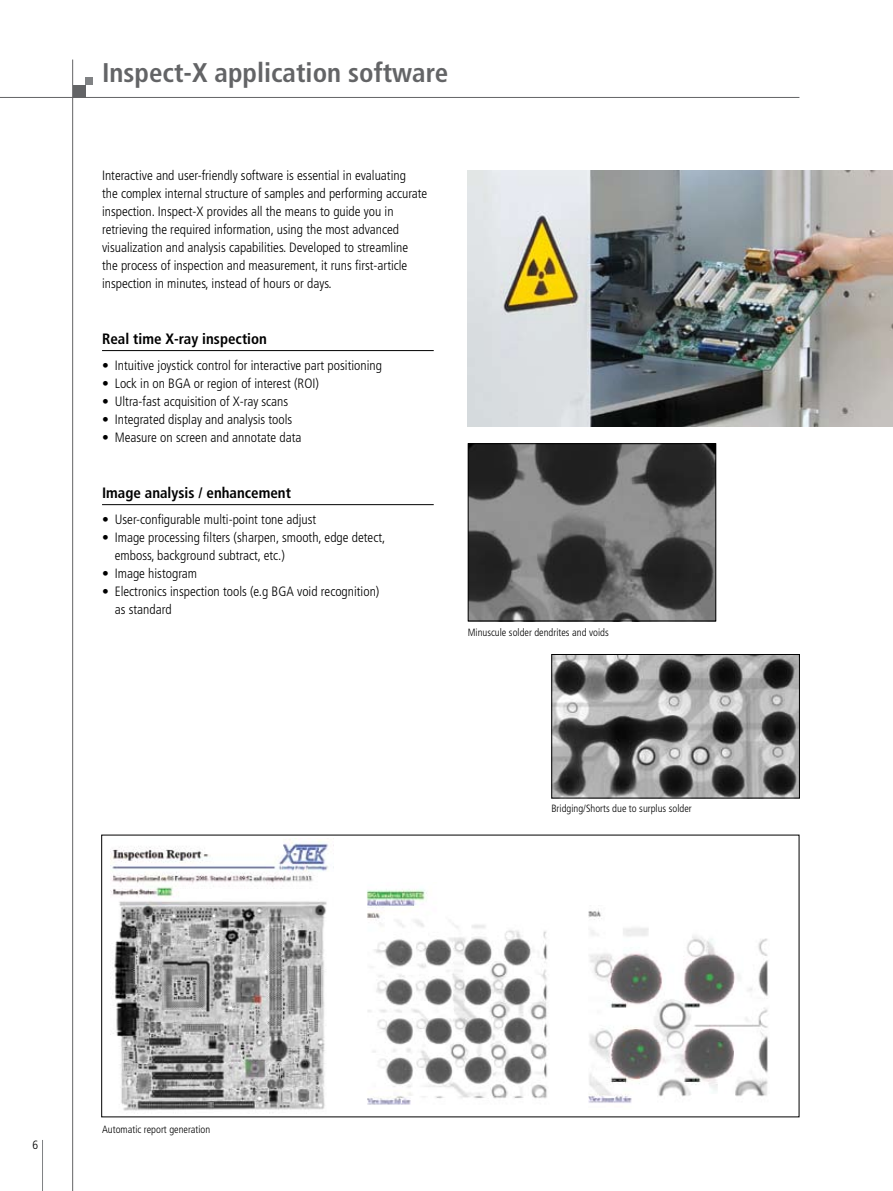
<style>
.page{position:relative;width:893px;height:1191px;background:#fff}
.page>*{position:absolute;margin:0;border:0;box-sizing:border-box;transform-origin:0 0}
.t1{font:700 condensed 27px "Frutiger LT Std";color:#636466}
.t2{font:700 condensed 15px "Frutiger LT Std";color:#000}
.t3{font:300 condensed 13.5px/18px "Frutiger LT Std";color:#000}
.t4{font:300 condensed 12px "Frutiger LT Std";color:#000}
.t5{font:300 condensed 10.5px "Frutiger LT Std";color:#000}
</style>
<div class="page">
<img style="left:553px;top:656px;width:245px;height:140px">
<div style="left:551px;top:654px;width:249px;height:144px;border:1px solid #000"></div>
<img style="left:468px;top:170px;width:425px;height:256px">
<img style="left:470px;top:445px;width:244px;height:174px">
<div style="left:468px;top:443px;width:248px;height:178px;border:1px solid #000"></div>
<img style="left:367px;top:889px;width:181px;height:216px">
<img style="left:588px;top:910px;width:180px;height:193px">
<img style="left:110px;top:839px;width:219px;height:274px">
<hr style="left:72px;top:60px;width:1px;height:1131px;background:#636466">
<div style="left:73px;top:85px;width:12px;height:13px;background:#636466"></div>
<hr style="left:0;top:97px;width:799px;height:1px;background:#636466">
<div style="left:85px;top:78px;width:8px;height:7px;background:#808284"></div>
<hr style="left:102px;top:350px;width:332px;height:1px;background:#000">
<hr style="left:102px;top:504px;width:332px;height:1px;background:#000">
<hr style="left:42px;top:1140px;width:1px;height:51px;background:#808284">
<h1 class="t1" style="left:102px;top:61px;width:348px">Inspect-X application software</h1>
<p class="t3" style="left:102px;top:168px;width:327px">Interactive and user-friendly software is essential in evaluating<br>the complex internal structure of samples and performing accurate inspection. Inspect-X provides all the means to guide you in retrieving the required information, using the most advanced visualization and analysis capabilities. Developed to streamline<br>the process of inspection and measurement, it runs first-article inspection in minutes, instead of hours or days.</p>
<p class="t2" style="left:102px;top:332px;width:166px">Real time X-ray inspection</p>
<p class="t3" style="left:102px;top:358px;width:281px">• Intuitive joystick control for interactive part positioning</p>
<p class="t3" style="left:102px;top:376px;width:218px">• Lock in on BGA or region of interest (ROI)</p>
<p class="t3" style="left:102px;top:394px;width:188px">• Ultra-fast acquisition of X-ray scans</p>
<p class="t3" style="left:102px;top:412px;width:192px">• Integrated display and analysis tools</p>
<p class="t3" style="left:102px;top:430px;width:201px">• Measure on screen and annotate data</p>
<p class="t2" style="left:102px;top:486px;width:190px">Image analysis / enhancement</p>
<p class="t3" style="left:102px;top:512px;width:216px">• User-configurable multi-point tone adjust</p>
<p class="t3" style="left:115px;top:530px;width:272px;text-indent:-13px">• Image processing filters (sharpen, smooth, edge detect, emboss, background subtract, etc.)</p>
<p class="t3" style="left:102px;top:566px;width:97px">• Image histogram</p>
<p class="t3" style="left:115px;top:584px;width:266px;text-indent:-13px">• Electronics inspection tools (e.g BGA void recognition) as standard</p>
<p class="t5" style="left:468px;top:627px;width:142px">Minuscule solder dendrites and voids</p>
<p class="t5" style="left:551px;top:804px;width:142px">Bridging/Shorts due to surplus solder</p>
<p class="t4" style="left:33px;top:1139px;width:7px">6</p>
<p class="t5" style="left:102px;top:1124px;width:110px">Automatic report generation</p>
</div>
